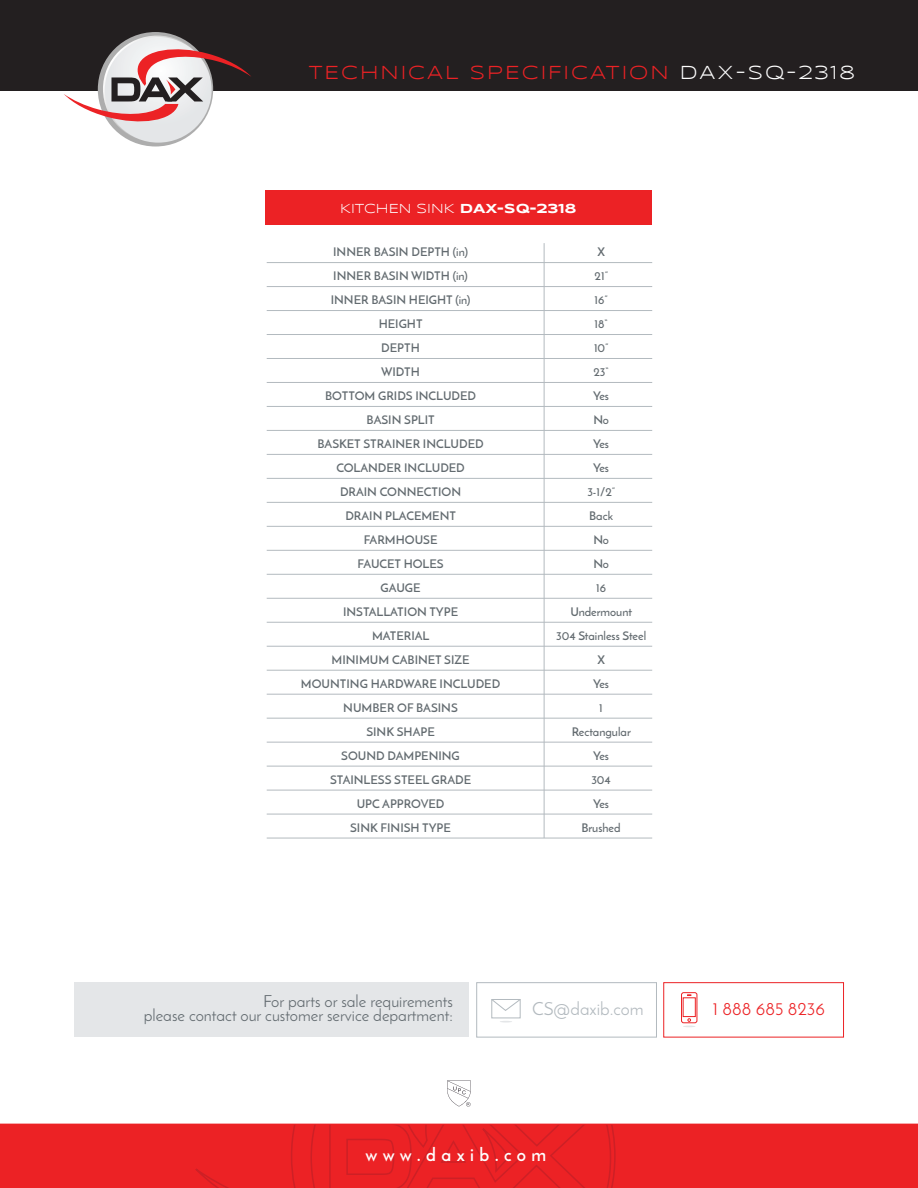
<style>
.page{position:relative;width:918px;height:1188px;background:#fff}
.page>*{position:absolute;margin:0;border:0;box-sizing:border-box;transform-origin:0 0}
.t1{font:19.5px "Syncopate";letter-spacing:.1em;color:#ec2225}
.t2{font:700 18px "Josefin Sans";letter-spacing:.3em;color:#fff}
.t3{font:18px "Josefin Sans";color:#b3babf}
.t4{font:18px "Josefin Sans";color:#ec2225}
.t5{font:16.5px/13.5px "Josefin Sans";color:#636b70;text-align:right}
.t6{font:13.5px "Syncopate";color:#fff}
.t7{font:600 12px/24px "Josefin Sans";color:#636b70;text-align:center}
.s1{color:#fff}
.s2{font-weight:700}
</style>
<div class="page">
<div style="left:0;top:1124px;width:918px;height:64px;background:#ec2225"></div>
<svg style="left:195px;top:1125px;width:421px;height:63px"></svg>
<div style="left:0;top:0;width:918px;height:90px;background:#231f20"></div>
<svg style="left:64px;top:36px;width:187px;height:107px"></svg>
<div style="left:74px;top:983px;width:395px;height:54px;background:#e4e6e8"></div>
<div style="left:663px;top:982px;width:181px;height:55px;border:1px solid #ec2225"></div>
<div style="left:476px;top:982px;width:181px;height:55px;border:1px solid #b3babf"></div>
<svg style="left:681px;top:992px;width:17px;height:35px"></svg>
<svg style="left:500px;top:1021px;width:12px;height:2px"></svg>
<div style="left:491px;top:999px;width:30px;height:19px;border:1px solid #b3babf"></div>
<svg style="left:491px;top:999px;width:30px;height:12px"></svg>
<div style="left:265px;top:191px;width:386px;height:34px;background:#ec2225"></div>
<hr style="left:267px;top:838px;width:385px;height:1px;background:#b3babf">
<hr style="left:267px;top:814px;width:385px;height:1px;background:#b3babf">
<hr style="left:267px;top:790px;width:385px;height:1px;background:#b3babf">
<hr style="left:267px;top:766px;width:385px;height:1px;background:#b3babf">
<hr style="left:267px;top:742px;width:385px;height:1px;background:#b3babf">
<hr style="left:267px;top:718px;width:385px;height:1px;background:#b3babf">
<hr style="left:267px;top:694px;width:385px;height:1px;background:#b3babf">
<hr style="left:267px;top:670px;width:385px;height:1px;background:#b3babf">
<hr style="left:267px;top:646px;width:385px;height:1px;background:#b3babf">
<hr style="left:267px;top:622px;width:385px;height:1px;background:#b3babf">
<hr style="left:267px;top:598px;width:385px;height:1px;background:#b3babf">
<hr style="left:267px;top:574px;width:385px;height:1px;background:#b3babf">
<hr style="left:267px;top:550px;width:385px;height:1px;background:#b3babf">
<hr style="left:267px;top:526px;width:385px;height:1px;background:#b3babf">
<hr style="left:267px;top:502px;width:385px;height:1px;background:#b3babf">
<hr style="left:267px;top:478px;width:385px;height:1px;background:#b3babf">
<hr style="left:267px;top:454px;width:385px;height:1px;background:#b3babf">
<hr style="left:267px;top:430px;width:385px;height:1px;background:#b3babf">
<hr style="left:267px;top:406px;width:385px;height:1px;background:#b3babf">
<hr style="left:267px;top:382px;width:385px;height:1px;background:#b3babf">
<hr style="left:267px;top:358px;width:385px;height:1px;background:#b3babf">
<hr style="left:267px;top:334px;width:385px;height:1px;background:#b3babf">
<hr style="left:267px;top:310px;width:385px;height:1px;background:#b3babf">
<hr style="left:267px;top:286px;width:385px;height:1px;background:#b3babf">
<hr style="left:267px;top:262px;width:385px;height:1px;background:#b3babf">
<hr style="left:544px;top:243px;width:1px;height:595px;background:#b3babf">
<svg style="left:447px;top:1081px;width:24px;height:26px"></svg>
<h1 class="t1" style="left:309px;top:61px;width:548px">TECHNICAL SPECIFICATION <span class="s1">DAX-SQ-2318</span></h1>
<p class="t6" style="left:340px;top:201px;width:238px">KITCHEN SINK <span class="s2">DAX-SQ-2318</span></p>
<p class="t7" style="left:301px;top:240px;width:201px">INNER BASIN DEPTH (in)<br>INNER BASIN WIDTH (in)<br>INNER BASIN HEIGHT (in)<br>HEIGHT<br>DEPTH<br>WIDTH<br>BOTTOM GRIDS INCLUDED<br>BASIN SPLIT<br>BASKET STRAINER INCLUDED<br>COLANDER INCLUDED<br>DRAIN CONNECTION<br>DRAIN PLACEMENT<br>FARMHOUSE<br>FAUCET HOLES<br>GAUGE<br>INSTALLATION TYPE<br>MATERIAL<br>MINIMUM CABINET SIZE<br>MOUNTING HARDWARE INCLUDED<br>NUMBER OF BASINS<br>SINK SHAPE<br>SOUND DAMPENING<br>STAINLESS STEEL GRADE<br>UPC APPROVED<br>SINK FINISH TYPE</p>
<p class="t7" style="left:556px;top:240px;width:92px">X<br>21”<br>16”<br>18“<br>10”<br>23“<br>Yes<br>No<br>Yes<br>Yes<br>3-1/2”<br>Back<br>No<br>No<br>16<br>Undermount<br>304 Stainless Steel<br>X<br>Yes<br>1<br>Rectangular<br>Yes<br>304<br>Yes<br>Brushed</p>
<h3 class="t5" style="left:144px;top:995px;width:311px">For parts or sale requirements<br>please contact our customer service department:</h3>
<h2 class="t4" style="left:713px;top:998px;width:114px">1 888 685 8236</h2>
<h2 class="t3" style="left:532px;top:998px;width:113px">CS@daxib.com</h2>
<h2 class="t2" style="left:367px;top:1144px;width:182px">www.daxib.com</h2>
</div>
